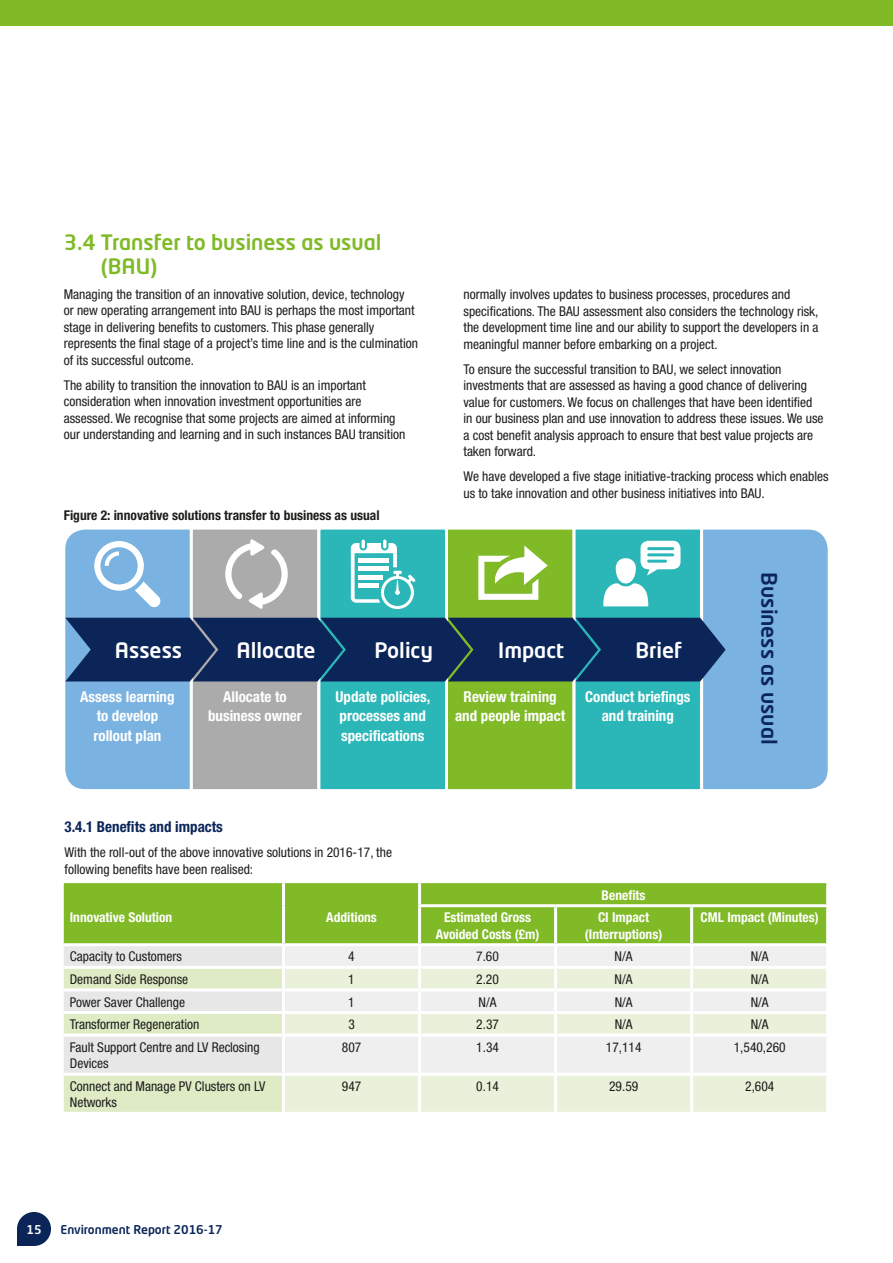
<style>
.page{position:relative;width:893px;height:1263px;background:#fff}
.page>*{position:absolute;margin:0;border:0;box-sizing:border-box;transform-origin:0 0}
.t1{font:500 21px/24px "Neo Tech Std";color:#80ba27}
.t2{font:500 21px "Neo Tech Std";color:#fff}
.t3{font:500 21px "Neo Tech Std";color:#0b2559}
.t4{font:700 condensed 15px/19.5px "Helvetica Neue LT";color:#fff;text-align:center}
.t5{font:700 condensed 15px "Helvetica Neue LT";color:#0b2559}
.t6{font:condensed 13.5px/16.5px "Helvetica Neue LT";color:#1d1d1b}
.t7{font:700 condensed 13.5px/16.5px "Helvetica Neue LT";color:#fff;text-align:center}
.t8{font:700 condensed 13.5px "Helvetica Neue LT";color:#1d1d1b}
.t9{font:500 12px "Neo Tech Std";color:#0b2559}
.t10{font:500 12px "Neo Tech Std";color:#fff}
</style>
<div class="page">
<div style="left:0;top:0;width:893px;height:26px;background:#80ba27"></div>
<div style="left:64px;top:883px;width:762px;height:62px;background:#80ba27"></div>
<div style="left:285px;top:946px;width:541px;height:20px;background:#efefef"></div>
<svg style="left:64px;top:946px;width:220px;height:166px;background:#e2e9d6"></svg>
<svg style="left:285px;top:969px;width:541px;height:143px;fill:#e9f1da"></svg>
<hr style="left:282px;top:883px;width:3px;height:23px;background:#fff">
<hr style="left:282px;top:906px;width:3px;height:37px;background:#fff">
<hr style="left:64px;top:943px;width:219px;height:3px;background:#fff">
<hr style="left:284px;top:943px;width:136px;height:3px;background:#fff">
<hr style="left:282px;top:946px;width:3px;height:20px;background:#fff">
<hr style="left:420px;top:943px;width:136px;height:3px;background:#fff">
<hr style="left:556px;top:943px;width:136px;height:3px;background:#fff">
<hr style="left:692px;top:943px;width:137px;height:3px;background:#fff">
<hr style="left:64px;top:966px;width:219px;height:3px;background:#fff">
<hr style="left:282px;top:969px;width:3px;height:19px;background:#fff">
<hr style="left:64px;top:988px;width:219px;height:3px;background:#fff">
<hr style="left:284px;top:988px;width:136px;height:3px;background:#fff">
<hr style="left:282px;top:991px;width:3px;height:20px;background:#fff">
<hr style="left:420px;top:988px;width:136px;height:3px;background:#fff">
<hr style="left:556px;top:988px;width:136px;height:3px;background:#fff">
<hr style="left:692px;top:988px;width:137px;height:3px;background:#fff">
<hr style="left:64px;top:1011px;width:219px;height:3px;background:#fff">
<hr style="left:284px;top:1011px;width:136px;height:3px;background:#fff">
<hr style="left:282px;top:1014px;width:3px;height:19px;background:#fff">
<hr style="left:420px;top:1011px;width:136px;height:3px;background:#fff">
<hr style="left:556px;top:1011px;width:136px;height:3px;background:#fff">
<hr style="left:692px;top:1011px;width:137px;height:3px;background:#fff">
<hr style="left:64px;top:1033px;width:219px;height:3px;background:#fff">
<hr style="left:284px;top:1033px;width:136px;height:3px;background:#fff">
<hr style="left:282px;top:1036px;width:3px;height:37px;background:#fff">
<hr style="left:420px;top:1033px;width:136px;height:3px;background:#fff">
<hr style="left:556px;top:1033px;width:136px;height:3px;background:#fff">
<hr style="left:692px;top:1033px;width:137px;height:3px;background:#fff">
<hr style="left:64px;top:1073px;width:219px;height:3px;background:#fff">
<hr style="left:284px;top:1073px;width:136px;height:3px;background:#fff">
<hr style="left:282px;top:1076px;width:3px;height:36px;background:#fff">
<hr style="left:420px;top:1073px;width:136px;height:3px;background:#fff">
<hr style="left:556px;top:1073px;width:136px;height:3px;background:#fff">
<hr style="left:692px;top:1073px;width:137px;height:3px;background:#fff">
<hr style="left:418px;top:883px;width:3px;height:21px;background:#fff">
<hr style="left:418px;top:907px;width:3px;height:36px;background:#fff">
<hr style="left:554px;top:907px;width:3px;height:36px;background:#fff">
<hr style="left:690px;top:907px;width:3px;height:36px;background:#fff">
<hr style="left:418px;top:946px;width:3px;height:20px;background:#fff">
<hr style="left:554px;top:946px;width:3px;height:20px;background:#fff">
<hr style="left:690px;top:946px;width:3px;height:20px;background:#fff">
<hr style="left:418px;top:969px;width:3px;height:19px;background:#fff">
<hr style="left:554px;top:969px;width:3px;height:19px;background:#fff">
<hr style="left:690px;top:969px;width:3px;height:19px;background:#fff">
<hr style="left:418px;top:991px;width:3px;height:20px;background:#fff">
<hr style="left:554px;top:991px;width:3px;height:20px;background:#fff">
<hr style="left:690px;top:991px;width:3px;height:20px;background:#fff">
<hr style="left:418px;top:1036px;width:3px;height:37px;background:#fff">
<hr style="left:554px;top:1036px;width:3px;height:37px;background:#fff">
<hr style="left:690px;top:1036px;width:3px;height:37px;background:#fff">
<hr style="left:418px;top:1014px;width:3px;height:19px;background:#fff">
<hr style="left:554px;top:1014px;width:3px;height:19px;background:#fff">
<hr style="left:690px;top:1014px;width:3px;height:19px;background:#fff">
<hr style="left:418px;top:1076px;width:3px;height:36px;background:#fff">
<hr style="left:554px;top:1076px;width:3px;height:36px;background:#fff">
<hr style="left:690px;top:1076px;width:3px;height:36px;background:#fff">
<hr style="left:418px;top:904px;width:138px;height:3px;background:#fff">
<hr style="left:556px;top:904px;width:136px;height:3px;background:#fff">
<hr style="left:692px;top:904px;width:137px;height:3px;background:#fff">
<svg style="left:65px;top:529px;width:763px;height:261px;background:#619ca2"></svg>
<svg style="left:17px;top:1212px;width:34px;height:34px"></svg>
<h1 class="t1" style="left:101px;top:230px;width:282px;text-indent:-37px">3.4 Transfer to business as usual (BAU)</h1>
<p class="t6" style="left:64px;top:286px;width:356px">Managing the transition of an innovative solution, device, technology<br>or new operating arrangement into BAU is perhaps the most important stage in delivering benefits to customers. This phase generally represents the final stage of a project’s time line and is the culmination of its successful outcome.</p>
<p class="t6" style="left:64px;top:377px;width:343px">The ability to transition the innovation to BAU is an important consideration when innovation investment opportunities are assessed. We recognise that some projects are aimed at informing our understanding and learning and in such instances BAU transition</p>
<p class="t8" style="left:64px;top:507px;width:317px">Figure 2: innovative solutions transfer to business as usual</p>
<p class="t6" style="left:463px;top:286px;width:357px">normally involves updates to business processes, procedures and specifications. The BAU assessment also considers the technology risk, the development time line and our ability to support the developers in a meaningful manner before embarking on a project.</p>
<p class="t6" style="left:463px;top:360px;width:362px">To ensure the successful transition to BAU, we select innovation investments that are assessed as having a good chance of delivering value for customers. We focus on challenges that have been identified in our business plan and use innovation to address these issues. We use a cost benefit analysis approach to ensure that best value projects are taken forward.</p>
<p class="t6" style="left:463px;top:468px;width:367px">We have developed a five stage initiative-tracking process which enables us to take innovation and other business initiatives into BAU.</p>
<h1 class="t2" style="left:115px;top:637px;width:69px">Assess</h1>
<h1 class="t2" style="left:237px;top:637px;width:81px">Allocate</h1>
<h1 class="t2" style="left:374px;top:637px;width:60px">Policy</h1>
<h1 class="t2" style="left:498px;top:637px;width:67px">Impact</h1>
<h1 class="t2" style="left:635px;top:637px;width:48px">Brief</h1>
<p class="t4" style="left:80px;top:686px;width:96px">Assess learning to develop rollout plan</p>
<p class="t4" style="left:208px;top:686px;width:95px">Allocate to business owner</p>
<p class="t4" style="left:335px;top:686px;width:96px;text-align:left">Update policies, processes and specifications</p>
<p class="t4" style="left:455px;top:686px;width:112px">Review training and people impact</p>
<p class="t4" style="left:585px;top:686px;width:107px">Conduct briefings and training</p>
<p class="t5" style="left:65px;top:818px;width:160px">3.4.1 Benefits and impacts</p>
<p class="t6" style="left:65px;top:844px;width:329px">With the roll-out of the above innovative solutions in 2016-17, the following benefits have been realised:</p>
<p class="t7" style="left:602px;top:886px;width:45px">Benefits</p>
<h1 class="t3" style="left:782px;top:572px;width:174px;rotate:90deg">Business as usual</h1>
<p class="t7" style="left:70px;top:909px;width:104px">Innovative Solution</p>
<p class="t7" style="left:326px;top:909px;width:52px">Additions</p>
<p class="t7" style="left:436px;top:909px;width:105px">Estimated Gross<br>Avoided Costs (£m)</p>
<p class="t7" style="left:585px;top:909px;width:79px">CI Impact (Interruptions)</p>
<p class="t7" style="left:701px;top:909px;width:120px">CML Impact (Minutes)</p>
<p class="t6" style="left:70px;top:948px;width:114px">Capacity to Customers</p>
<p class="t6" style="left:348px;top:948px;width:8px">4</p>
<p class="t6" style="left:476px;top:948px;width:24px">7.60</p>
<p class="t6" style="left:615px;top:948px;width:20px">N/A</p>
<p class="t6" style="left:751px;top:948px;width:20px">N/A</p>
<p class="t6" style="left:70px;top:971px;width:120px">Demand Side Response</p>
<p class="t6" style="left:348px;top:971px;width:8px">1</p>
<p class="t6" style="left:476px;top:971px;width:24px">2.20</p>
<p class="t6" style="left:615px;top:971px;width:20px">N/A</p>
<p class="t6" style="left:751px;top:971px;width:20px">N/A</p>
<p class="t6" style="left:70px;top:993px;width:117px">Power Saver Challenge</p>
<p class="t6" style="left:348px;top:993px;width:8px">1</p>
<p class="t6" style="left:479px;top:993px;width:20px">N/A</p>
<p class="t6" style="left:615px;top:993px;width:20px">N/A</p>
<p class="t6" style="left:751px;top:993px;width:20px">N/A</p>
<p class="t6" style="left:70px;top:1016px;width:131px">Transformer Regeneration</p>
<p class="t6" style="left:348px;top:1016px;width:8px">3</p>
<p class="t6" style="left:476px;top:1016px;width:24px">2.37</p>
<p class="t6" style="left:615px;top:1016px;width:20px">N/A</p>
<p class="t6" style="left:751px;top:1016px;width:20px">N/A</p>
<p class="t6" style="left:70px;top:1039px;width:191px">Fault Support Centre and LV Reclosing<br>Devices</p>
<p class="t6" style="left:342px;top:1039px;width:21px">807</p>
<p class="t6" style="left:476px;top:1039px;width:24px">1.34</p>
<p class="t6" style="left:606px;top:1039px;width:37px">17,114</p>
<p class="t6" style="left:734px;top:1039px;width:53px">1,540,260</p>
<p class="t6" style="left:70px;top:1078px;width:197px">Connect and Manage PV Clusters on LV<br>Networks</p>
<p class="t6" style="left:342px;top:1078px;width:21px">947</p>
<p class="t6" style="left:476px;top:1078px;width:24px">0.14</p>
<p class="t6" style="left:609px;top:1078px;width:31px">29.59</p>
<p class="t6" style="left:745px;top:1078px;width:31px">2,604</p>
<p class="t10" style="left:26px;top:1221px;width:17px">15</p>
<p class="t9" style="left:61px;top:1221px;width:164px">Environment Report 2016-17</p>
</div>
